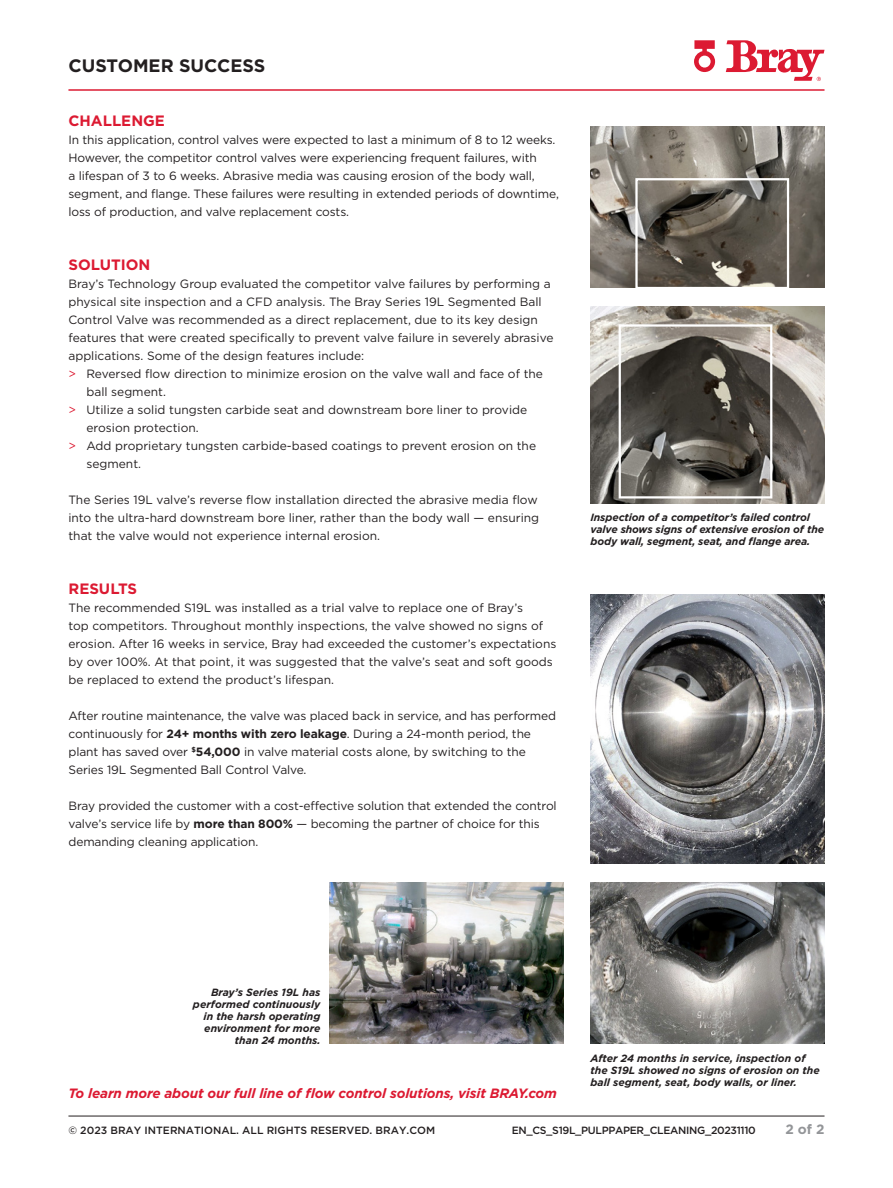
<style>
.page{position:relative;width:893px;height:1188px;background:#fff}
.page>*{position:absolute;margin:0;border:0;box-sizing:border-box;transform-origin:0 0}
.t1{font:700 18px "Gotham";color:#231f20}
.Subhead_1{font:700 15px "Gotham";color:#dc1a32}
.Body_Text_Sidebar{font:italic 700 13.5px "Gotham";letter-spacing:-.01em;color:#dc1a32}
.t2{font:700 13.5px "Gotham";color:#939598}
.Body_Text{font:12px/18px "Gotham";letter-spacing:-.01em;color:#231f20}
.t3{font:italic 700 10.5px/12px "Gotham";color:#231f20}
.t4{font:500 10.5px "Gotham";color:#231f20}
.t5{font:500 10.5px "Gotham";letter-spacing:-.03em;color:#231f20}
.s1{color:#dc1a32}
.s2{font-weight:700}
</style>
<div class="page">
<hr style="left:68px;top:1116px;width:756px;height:1px;background:#231f20">
<svg style="left:726px;top:40px;width:98px;height:41px"></svg>
<svg style="left:694px;top:40px;width:21px;height:32px"></svg>
<hr style="left:68px;top:89px;width:756px;height:2px;background:#dc1a32">
<img style="left:590px;top:126px;width:234px;height:162px">
<img style="left:590px;top:306px;width:234px;height:198px">
<img style="left:590px;top:594px;width:234px;height:270px">
<img style="left:329px;top:882px;width:234px;height:162px">
<img style="left:590px;top:882px;width:234px;height:162px">
<div style="left:619px;top:324px;width:153px;height:175px;border:2px solid #fff"></div>
<div style="left:635px;top:178px;width:154px;height:111px;border:2px solid #fff"></div>
<h1 class="t1" style="left:68px;top:54px;width:198px">CUSTOMER SUCCESS</h1>
<p class="Subhead_1" style="left:68px;top:111px;width:98px">CHALLENGE</p>
<p class="Body_Text" style="left:68px;top:130px;width:492px">In this application, control valves were expected to last a minimum of 8 to 12 weeks.<br>However, the competitor control valves were experiencing frequent failures, with<br>a lifespan of 3 to 6 weeks. Abrasive media was causing erosion of the body wall, segment, and flange. These failures were resulting in extended periods of downtime, loss of production, and valve replacement costs.</p>
<p class="Subhead_1" style="left:68px;top:255px;width:84px">SOLUTION</p>
<p class="Body_Text" style="left:68px;top:274px;width:487px">Bray’s Technology Group evaluated the competitor valve failures by performing a physical site inspection and a CFD analysis. The Bray Series 19L Segmented Ball Control Valve was recommended as a direct replacement, due to its key design features that were created specifically to prevent valve failure in severely abrasive applications. Some of the design features include:</p>
<p class="Body_Text" style="left:86px;top:364px;width:458px;text-indent:-18px"><span class="s1">&gt;</span> Reversed flow direction to minimize erosion on the valve wall and face of the ball segment.</p>
<p class="Body_Text" style="left:86px;top:400px;width:442px;text-indent:-18px"><span class="s1">&gt;</span> Utilize a solid tungsten carbide seat and downstream bore liner to provide erosion protection.</p>
<p class="Body_Text" style="left:86px;top:436px;width:451px;text-indent:-18px"><span class="s1">&gt;</span> Add proprietary tungsten carbide-based coatings to prevent erosion on the segment.</p>
<p class="Body_Text" style="left:68px;top:490px;width:472px">The Series 19L valve’s reverse flow installation directed the abrasive media flow into the ultra-hard downstream bore liner, rather than the body wall — ensuring that the valve would not experience internal erosion.</p>
<p class="Subhead_1" style="left:68px;top:579px;width:70px">RESULTS</p>
<p class="Body_Text" style="left:68px;top:598px;width:489px">The recommended S19L was installed as a trial valve to replace one of Bray’s<br>top competitors. Throughout monthly inspections, the valve showed no signs of erosion. After 16 weeks in service, Bray had exceeded the customer’s expectations by over 100%. At that point, it was suggested that the valve’s seat and soft goods be replaced to extend the product’s lifespan.</p>
<p class="Body_Text" style="left:68px;top:706px;width:489px">After routine maintenance, the valve was placed back in service, and has performed continuously for <span class="s2">24+ months with zero leakage</span>. During a 24-month period, the plant has saved over <sup>$</sup><span class="s2">54,000</span> in valve material costs alone, by switching to the Series 19L Segmented Ball Control Valve.</p>
<p class="Body_Text" style="left:68px;top:796px;width:490px">Bray provided the customer with a cost-effective solution that extended the control valve’s service life by <span class="s2">more than 800%</span> — becoming the partner of choice for this demanding cleaning application.</p>
<p class="t3" style="left:590px;top:512px;width:235px">Inspection of a competitor’s failed control valve shows signs of extensive erosion of the body wall, segment, seat, and flange area.</p>
<p class="t3" style="left:193px;top:986px;width:129px;text-align:right">Bray’s Series 19L has performed continuously in the harsh operating environment for more than 24 months.</p>
<p class="Body_Text_Sidebar" style="left:68px;top:1084px;width:490px">To learn more about our full line of flow control solutions, visit BRAY.com</p>
<p class="t3" style="left:590px;top:1052px;width:231px">After 24 months in service, inspection of the S19L showed no signs of erosion on the ball segment, seat, body walls, or liner.</p>
<p class="t4" style="left:68px;top:1123px;width:368px">© 2023 BRAY INTERNATIONAL. ALL RIGHTS RESERVED. BRAY.COM</p>
<p class="t5" style="left:512px;top:1123px;width:112px">EN_CS_S19L_PULP PAPER</p>
<p class="t4" style="left:644px;top:1123px;width:22px">_CLEANING</p>
<p class="t5" style="left:705px;top:1123px;width:52px">_20231110</p>
<p class="t2" style="left:785px;top:1120px;width:41px">2 of 2</p>
</div>
